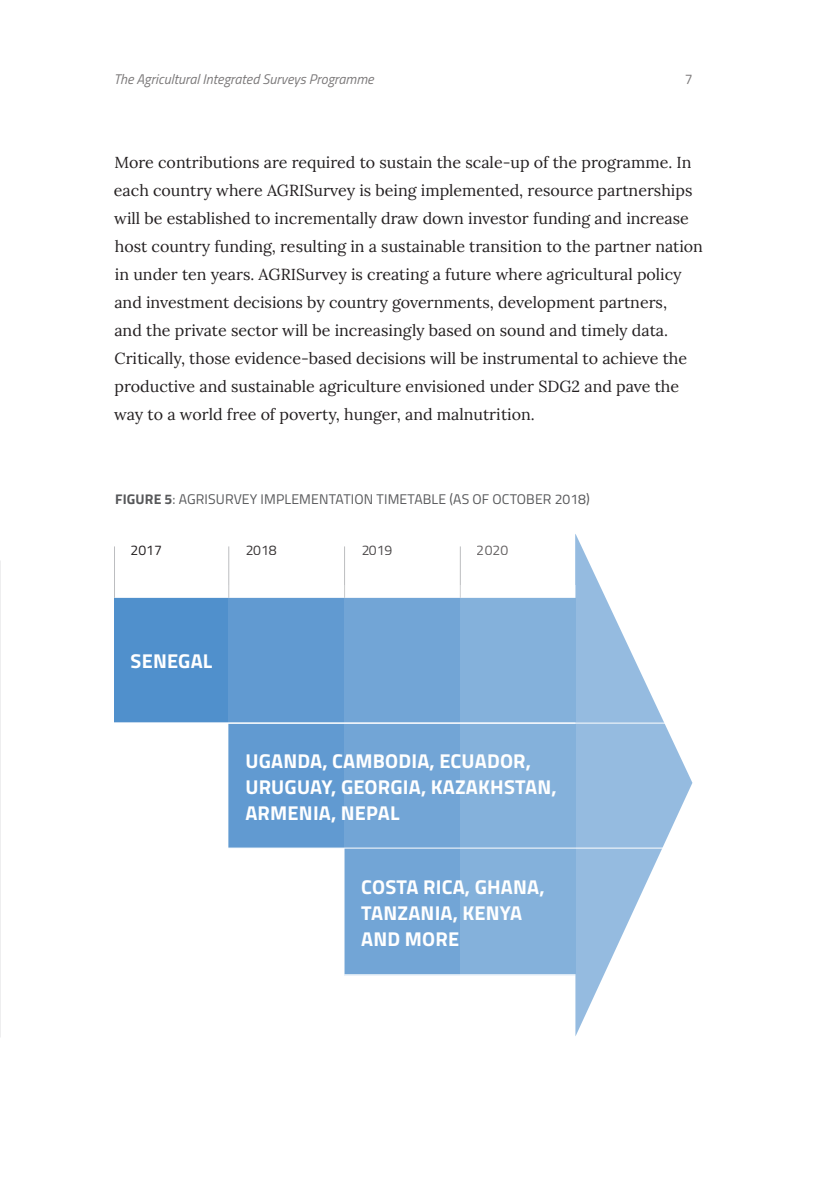
<style>
.page{position:relative;width:840px;height:1191px;background:#fff}
.page>*{position:absolute;margin:0;border:0;box-sizing:border-box;transform-origin:0 0}
.Styl_akapitowy_1{font:700 20px/26px "Titillium Web";letter-spacing:.01em;color:#fff}
.Text{font:16px/28px "Lora";color:#231f20}
.Figures_decriptions{font:14px "Titillium Web";letter-spacing:.01em;color:#57585a}
.t1{font:italic 14px "Titillium Web";color:#231f20}
.Styl_akapitowy_1-2{font:14px "Titillium Web";color:#231f20}
.s1{font-weight:700}
</style>
<div class="page">
<svg style="left:114px;top:546px;width:347px;height:176px"></svg>
<div style="left:228px;top:585px;width:116px;height:262px;background:#619ad1"></div>
<hr style="left:113px;top:722px;width:579px;height:1px;background:#fff">
<svg style="left:575px;top:534px;width:117px;height:502px"></svg>
<div style="left:459px;top:585px;width:116px;height:391px;background:#84b1db"></div>
<div style="left:344px;top:585px;width:115px;height:391px;background:#72a5d6"></div>
<p class="t1" style="left:113px;top:69px;width:261px">The Agricultural Integrated Surveys Programme</p>
<p class="Styl_akapitowy_1-2" style="left:684px;top:69px;width:9px">7</p>
<p class="Text" style="left:114px;top:147px;width:590px">More contributions are required to sustain the scale-up of the programme. In each country where AGRISurvey is being implemented, resource partnerships will be established to incrementally draw down investor funding and increase host country funding, resulting in a sustainable transition to the partner nation in under ten years. AGRISurvey is creating a future where agricultural policy and investment decisions by country governments, development partners,<br>and the private sector will be increasingly based on sound and timely data.<br>Critically, those evidence-based decisions will be instrumental to achieve the productive and sustainable agriculture envisioned under SDG2 and pave the way to a world free of poverty, hunger, and malnutrition.</p>
<p class="Figures_decriptions" style="left:115px;top:489px;width:476px"><span class="s1">FIGURE 5</span>: AGRISURVEY IMPLEMENTATION TIMETABLE (AS OF OCTOBER 2018)</p>
<p class="Styl_akapitowy_1-2" style="left:130px;top:540px;width:33px">2017</p>
<p class="Styl_akapitowy_1-2" style="left:245px;top:540px;width:33px">2018</p>
<p class="Styl_akapitowy_1-2" style="left:361px;top:540px;width:33px">2019</p>
<p class="Styl_akapitowy_1-2" style="left:476px;top:540px;width:33px">2020</p>
<p class="Styl_akapitowy_1" style="left:130px;top:647px;width:83px">SENEGAL</p>
<p class="Styl_akapitowy_1" style="left:245px;top:747px;width:312px">UGANDA, CAMBODIA, ECUADOR,<br>URUGUAY, GEORGIA, KAZAKHSTAN,<br>ARMENIA, NEPAL</p>
<p class="Styl_akapitowy_1" style="left:361px;top:873px;width:185px">COSTA RICA, GHANA,<br>TANZANIA, KENYA</p>
<p class="Styl_akapitowy_1" style="left:361px;top:925px;width:99px">AND MORE</p>
</div>
